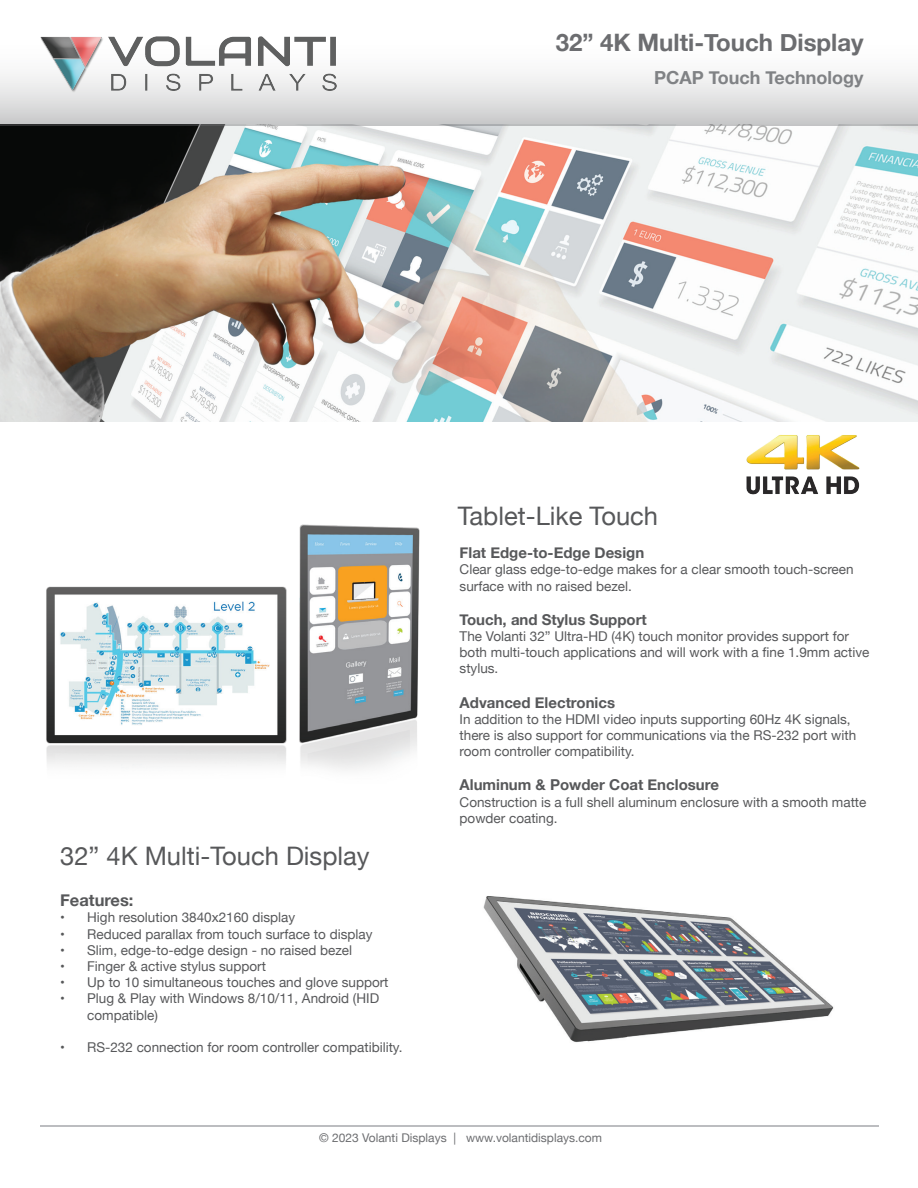
<style>
.page{position:relative;width:918px;height:1188px;background:#fff}
.page>*{position:absolute;margin:0;border:0;box-sizing:border-box;transform-origin:0 0}
.t1{font:25.5px "Helvetica Neue";color:#57585a}
.t2{font:700 24px "Helvetica Neue";color:#6c6d70}
.t3{font:700 18px "Helvetica Neue";color:#808285}
.t4{font:700 16.5px "Helvetica Neue";color:#57585a}
.t5{font:700 15px "Helvetica Neue";color:#57585a}
.t6{font:13.5px/16.2px "Helvetica Neue";color:#57585a}
.t7{font:12px "Helvetica Neue";color:#6c6d70}
</style>
<div class="page">
<img style="left:0;top:126px;width:918px;height:296px">
<div style="left:0;top:0;width:918px;height:126px;background:linear-gradient(to bottom,#fff,#d3d4d5)"></div>
<img style="left:30px;top:17px;width:344px;height:87px">
<hr style="left:40px;top:1125px;width:838px;height:1px;background:#bcbdc0">
<img style="left:46px;top:524px;width:374px;height:246px">
<img style="left:746px;top:435px;width:114px;height:60px">
<img style="left:483px;top:896px;width:351px;height:147px">
<h2 class="t2" style="left:556px;top:24px;width:309px">32” 4K Multi-Touch Display</h2>
<h3 class="t3" style="left:654px;top:63px;width:211px">PCAP Touch Technology</h3>
<h1 class="t1" style="left:458px;top:497px;width:202px">Tablet-Like Touch</h1>
<h1 class="t1" style="left:60px;top:837px;width:311px">32” 4K Multi-Touch Display</h1>
<p class="t4" style="left:60px;top:887px;width:75px">Features:</p>
<p class="t6" style="left:60px;top:910px;width:237px">• High resolution 3840x2160 display</p>
<p class="t6" style="left:60px;top:927px;width:314px">• Reduced parallax from touch surface to display</p>
<p class="t6" style="left:60px;top:943px;width:294px">• Slim, edge-to-edge design - no raised bezel</p>
<p class="t6" style="left:60px;top:959px;width:207px">• Finger &amp; active stylus support</p>
<p class="t6" style="left:60px;top:975px;width:330px">• Up to 10 simultaneous touches and glove support</p>
<p class="t6" style="left:87px;top:991px;width:294px;text-indent:-27px">• Plug &amp; Play with Windows 8/10/11, Android (HID compatible)</p>
<p class="t6" style="left:60px;top:1040px;width:344px">• RS-232 connection for room controller compatibility.</p>
<p class="t5" style="left:460px;top:541px;width:186px">Flat Edge-to-Edge Design</p>
<p class="t6" style="left:460px;top:562px;width:396px">Clear glass edge-to-edge makes for a clear smooth touch-screen surface with no raised bezel.</p>
<p class="t5" style="left:460px;top:608px;width:189px">Touch, and Stylus Support</p>
<p class="t6" style="left:460px;top:629px;width:411px">The Volanti 32” Ultra-HD (4K) touch monitor provides support for both multi-touch applications and will work with a fine 1.9mm active stylus.</p>
<p class="t5" style="left:460px;top:691px;width:157px">Advanced Electronics</p>
<p class="t6" style="left:460px;top:712px;width:398px">In addition to the HDMI video inputs supporting 60Hz 4K signals, there is also support for communications via the RS-232 port with room controller compatibility.</p>
<p class="t5" style="left:460px;top:773px;width:261px">Aluminum &amp; Powder Coat Enclosure</p>
<p class="t6" style="left:460px;top:795px;width:408px">Construction is a full shell aluminum enclosure with a smooth matte powder coating.</p>
<p class="t7" style="left:319px;top:1129px;width:284px">© 2023 Volanti Displays | www.volantidisplays.com</p>
</div>
